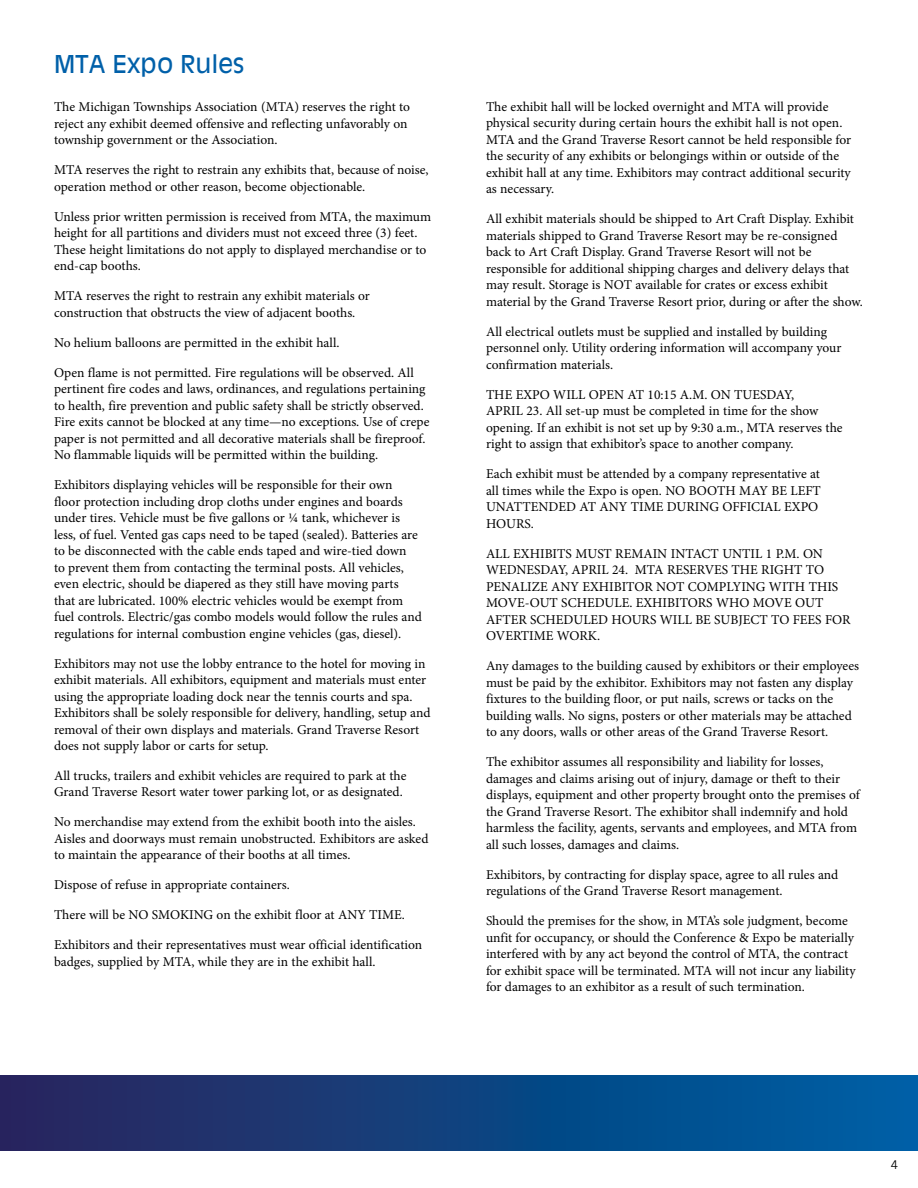
<style>
.page{position:relative;width:918px;height:1188px;background:#fff}
.page>*{position:absolute;margin:0;border:0;box-sizing:border-box;transform-origin:0 0}
.t1{font:24px "Antique Olive";color:#0060a9}
.t2{font:13.5px/16.5px "Minion Pro";color:#000}
.t3{font:12px "Trade Gothic LT Std";color:#000}
</style>
<div class="page">
<div style="left:1px;top:1076px;width:916px;height:75px;background:linear-gradient(to right,#2a245c,#0060a5)"></div>
<h1 class="t1" style="left:54px;top:48px;width:192px">MTA Expo Rules</h1>
<p class="t2" style="left:54px;top:99px;width:358px">The Michigan Townships Association (MTA) reserves the right to reject any exhibit deemed offensive and reflecting unfavorably on township government or the Association.</p>
<p class="t2" style="left:54px;top:162px;width:376px">MTA reserves the right to restrain any exhibits that, because of noise, operation method or other reason, become objectionable.</p>
<p class="t2" style="left:54px;top:208px;width:379px">Unless prior written permission is received from MTA, the maximum height for all partitions and dividers must not exceed three (3) feet.<br>These height limitations do not apply to displayed merchandise or to end-cap booths.</p>
<p class="t2" style="left:54px;top:288px;width:317px">MTA reserves the right to restrain any exhibit materials or construction that obstructs the view of adjacent booths.</p>
<p class="t2" style="left:54px;top:334px;width:287px">No helium balloons are permitted in the exhibit hall.</p>
<p class="t2" style="left:54px;top:364px;width:377px">Open flame is not permitted. Fire regulations will be observed. All pertinent fire codes and laws, ordinances, and regulations pertaining to health, fire prevention and public safety shall be strictly observed.<br>Fire exits cannot be blocked at any time—no exceptions. Use of crepe paper is not permitted and all decorative materials shall be fireproof.<br>No flammable liquids will be permitted within the building.</p>
<p class="t2" style="left:54px;top:477px;width:369px">Exhibitors displaying vehicles will be responsible for their own floor protection including drop cloths under engines and boards under tires. Vehicle must be five gallons or ¼ tank, whichever is less, of fuel. Vented gas caps need to be taped (sealed). Batteries are to be disconnected with the cable ends taped and wire-tied down<br>to prevent them from contacting the terminal posts. All vehicles, even electric, should be diapered as they still have moving parts that are lubricated. 100% electric vehicles would be exempt from fuel controls. Electric/gas combo models would follow the rules and regulations for internal combustion engine vehicles (gas, diesel).</p>
<p class="t2" style="left:54px;top:655px;width:378px">Exhibitors may not use the lobby entrance to the hotel for moving in exhibit materials. All exhibitors, equipment and materials must enter using the appropriate loading dock near the tennis courts and spa.<br>Exhibitors shall be solely responsible for delivery, handling, setup and removal of their own displays and materials. Grand Traverse Resort does not supply labor or carts for setup.</p>
<p class="t2" style="left:54px;top:767px;width:354px">All trucks, trailers and exhibit vehicles are required to park at the<br>Grand Traverse Resort water tower parking lot, or as designated.</p>
<p class="t2" style="left:54px;top:814px;width:376px">No merchandise may extend from the exhibit booth into the aisles.<br>Aisles and doorways must remain unobstructed. Exhibitors are asked to maintain the appearance of their booths at all times.</p>
<p class="t2" style="left:54px;top:877px;width:237px">Dispose of refuse in appropriate containers.</p>
<p class="t2" style="left:54px;top:907px;width:353px">There will be NO SMOKING on the exhibit floor at ANY TIME.</p>
<p class="t2" style="left:54px;top:937px;width:370px">Exhibitors and their representatives must wear official identification badges, supplied by MTA, while they are in the exhibit hall.</p>
<p class="t2" style="left:486px;top:98px;width:367px">The exhibit hall will be locked overnight and MTA will provide physical security during certain hours the exhibit hall is not open.<br>MTA and the Grand Traverse Resort cannot be held responsible for the security of any exhibits or belongings within or outside of the exhibit hall at any time. Exhibitors may contract additional security as necessary.</p>
<p class="t2" style="left:486px;top:211px;width:378px">All exhibit materials should be shipped to Art Craft Display. Exhibit materials shipped to Grand Traverse Resort may be re-consigned back to Art Craft Display. Grand Traverse Resort will not be responsible for additional shipping charges and delivery delays that may result. Storage is NOT available for crates or excess exhibit material by the Grand Traverse Resort prior, during or after the show.</p>
<p class="t2" style="left:486px;top:323px;width:357px">All electrical outlets must be supplied and installed by building personnel only. Utility ordering information will accompany your confirmation materials.</p>
<p class="t2" style="left:486px;top:386px;width:358px">THE EXPO WILL OPEN AT 10:15 A.M. ON TUESDAY,<br>APRIL 23. All set-up must be completed in time for the show opening. If an exhibit is not set up by 9:30 a.m., MTA reserves the right to assign that exhibitor’s space to another company.</p>
<p class="t2" style="left:486px;top:466px;width:336px">Each exhibit must be attended by a company representative at all times while the Expo is open. NO BOOTH MAY BE LEFT UNATTENDED AT ANY TIME DURING OFFICIAL EXPO HOURS.</p>
<p class="t2" style="left:486px;top:545px;width:366px">ALL EXHIBITS MUST REMAIN INTACT UNTIL 1 P.M. ON WEDNESDAY, APRIL 24. MTA RESERVES THE RIGHT TO PENALIZE ANY EXHIBITOR NOT COMPLYING WITH THIS MOVE-OUT SCHEDULE. EXHIBITORS WHO MOVE OUT AFTER SCHEDULED HOURS WILL BE SUBJECT TO FEES FOR OVERTIME WORK.</p>
<p class="t2" style="left:486px;top:658px;width:375px">Any damages to the building caused by exhibitors or their employees must be paid by the exhibitor. Exhibitors may not fasten any display fixtures to the building floor, or put nails, screws or tacks on the building walls. No signs, posters or other materials may be attached to any doors, walls or other areas of the Grand Traverse Resort.</p>
<p class="t2" style="left:486px;top:754px;width:375px">The exhibitor assumes all responsibility and liability for losses, damages and claims arising out of injury, damage or theft to their displays, equipment and other property brought onto the premises of the Grand Traverse Resort. The exhibitor shall indemnify and hold harmless the facility, agents, servants and employees, and MTA from all such losses, damages and claims.</p>
<p class="t2" style="left:486px;top:866px;width:354px">Exhibitors, by contracting for display space, agree to all rules and regulations of the Grand Traverse Resort management.</p>
<p class="t2" style="left:486px;top:913px;width:371px">Should the premises for the show, in MTA’s sole judgment, become unfit for occupancy, or should the Conference &amp; Expo be materially interfered with by any act beyond the control of MTA, the contract for exhibit space will be terminated. MTA will not incur any liability for damages to an exhibitor as a result of such termination.</p>
<p class="t3" style="left:891px;top:1158px;width:9px">4</p>
</div>
